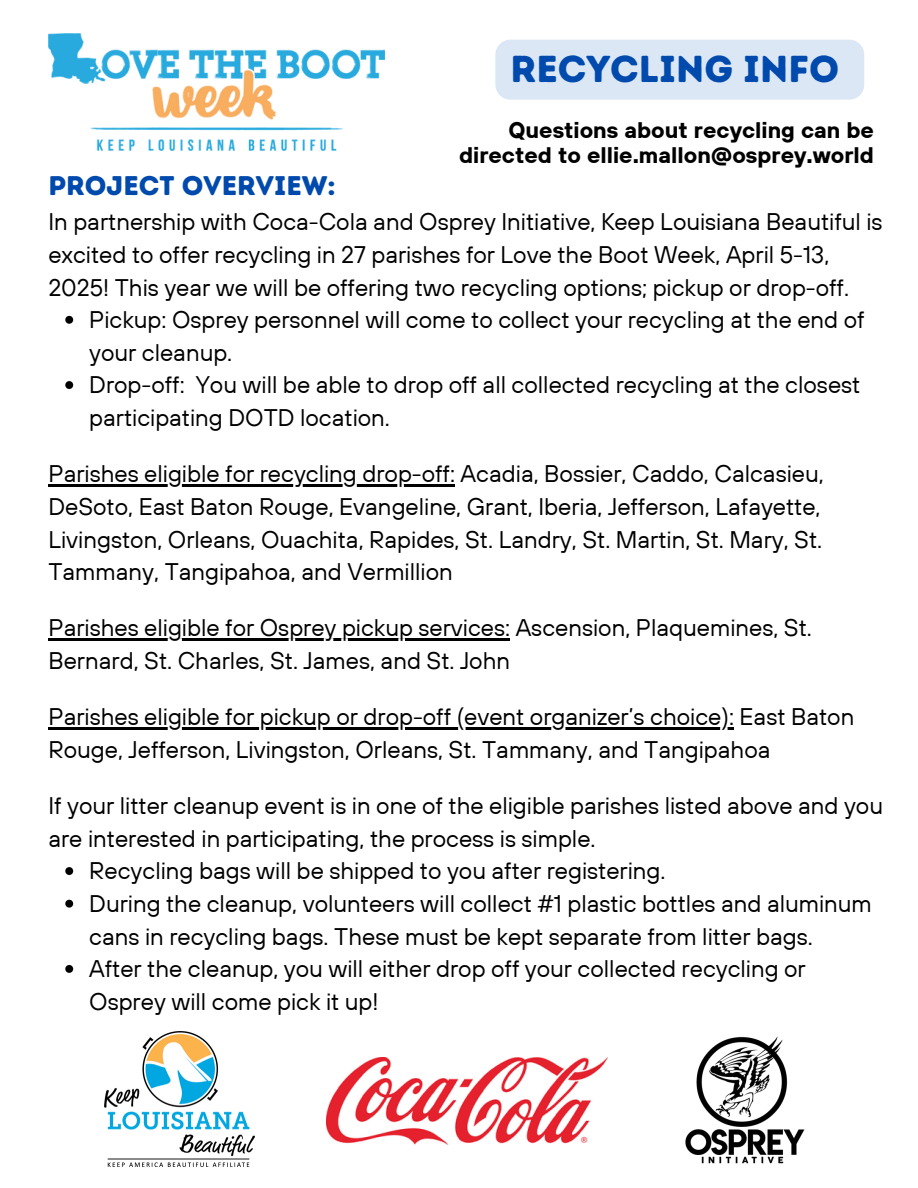
<style>
.page{position:relative;width:918px;height:1188px;background:#fff}
.page>*{position:absolute;margin:0;border:0;box-sizing:border-box;transform-origin:0 0}
.t1{font:37.5px "Intro Rust Base";color:#004aad}
.t2{font:27px "Intro Rust Base";color:#004aad}
.t3{font:24px/32.7px "TT Hoves";color:#000}
.t4{font:700 22.5px/24.8px "TT Hoves";color:#000;text-align:right}
</style>
<div class="page">
<img style="left:48px;top:33px;width:337px;height:117px">
<img style="left:104px;top:1031px;width:151px;height:135px">
<img style="left:685px;top:1036px;width:120px;height:128px">
<img style="left:327px;top:1057px;width:280px;height:88px">
<svg style="left:65px;top:316px;width:8px;height:8px"></svg>
<svg style="left:65px;top:381px;width:8px;height:8px"></svg>
<hr style="left:48px;top:485px;width:407px;height:2px;background:#000">
<hr style="left:48px;top:639px;width:462px;height:2px;background:#000">
<hr style="left:48px;top:728px;width:686px;height:2px;background:#000">
<svg style="left:65px;top:867px;width:8px;height:8px"></svg>
<svg style="left:65px;top:900px;width:8px;height:8px"></svg>
<svg style="left:65px;top:965px;width:8px;height:8px"></svg>
<div style="left:495px;top:40px;width:369px;height:60px;background:#dce7f5"></div>
<p class="t1" style="left:510px;top:46px;width:330px">RECYCLING INFO</p>
<p class="t2" style="left:48px;top:169px;width:289px">PROJECT OVERVIEW:</p>
<p class="t4" style="left:459px;top:117px;width:416px">Questions about recycling can be directed to ellie.mallon@osprey.world</p>
<p class="t3" style="left:48px;top:205px;width:836px">In partnership with Coca-Cola and Osprey Initiative, Keep Louisiana Beautiful is excited to offer recycling in 27 parishes for Love the Boot Week, April 5-13,<br>2025! This year we will be offering two recycling options; pickup or drop-off.</p>
<h2 class="t3" style="left:89px;top:303px;width:777px">Pickup: Osprey personnel will come to collect your recycling at the end of your cleanup.</h2>
<h1 class="t3" style="left:89px;top:368px;width:773px">Drop-off: You will be able to drop off all collected recycling at the closest participating DOTD location.</h1>
<h3 class="t3" style="left:48px;top:457px;width:777px">Parishes eligible for recycling drop-off: Acadia, Bossier, Caddo, Calcasieu, DeSoto, East Baton Rouge, Evangeline, Grant, Iberia, Jefferson, Lafayette, Livingston, Orleans, Ouachita, Rapides, St. Landry, St. Martin, St. Mary, St.<br>Tammany, Tangipahoa, and Vermillion</h3>
<p class="t3" style="left:48px;top:611px;width:765px">Parishes eligible for Osprey pickup services: Ascension, Plaquemines, St.<br>Bernard, St. Charles, St. James, and St. John</p>
<p class="t3" style="left:48px;top:700px;width:807px">Parishes eligible for pickup or drop-off (event organizer’s choice): East Baton<br>Rouge, Jefferson, Livingston, Orleans, St. Tammany, and Tangipahoa</p>
<p class="t3" style="left:48px;top:789px;width:836px">If your litter cleanup event is in one of the eligible parishes listed above and you are interested in participating, the process is simple.</p>
<p class="t3" style="left:89px;top:854px;width:578px">Recycling bags will be shipped to you after registering.</p>
<p class="t3" style="left:89px;top:887px;width:784px">During the cleanup, volunteers will collect #1 plastic bottles and aluminum cans in recycling bags. These must be kept separate from litter bags.</p>
<p class="t3" style="left:89px;top:952px;width:718px">After the cleanup, you will either drop off your collected recycling or<br>Osprey will come pick it up!</p>
</div>
